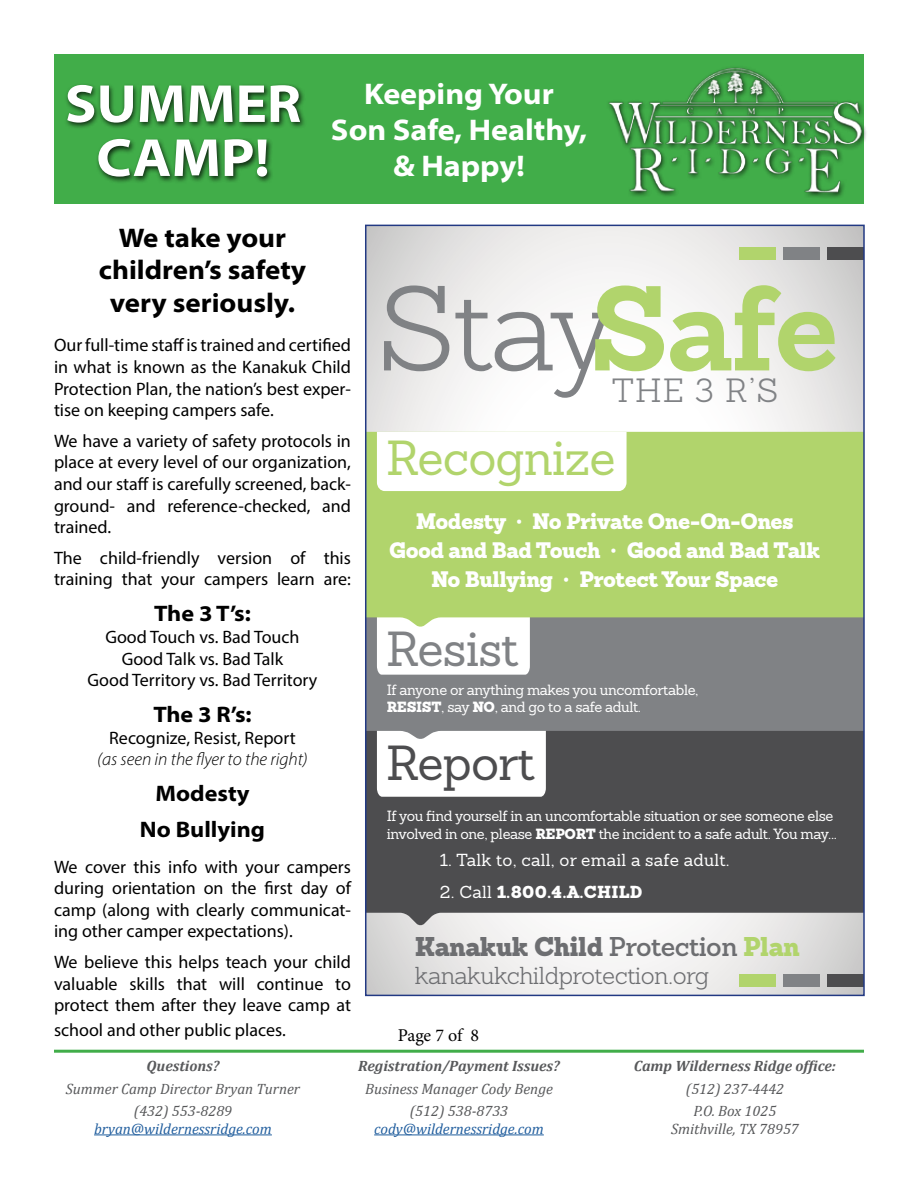
<style>
.page{position:relative;width:918px;height:1188px;background:#fff}
.page>*{position:absolute;margin:0;border:0;box-sizing:border-box;transform-origin:0 0}
.t1{font:300 117.3px "Sanchez Slab";color:#808285}
.t2{font:700 semi-expanded 54px/54px "Myriad Pro";color:#fff;text-align:center}
.t3{font:48px "Sanchez Slab";letter-spacing:-.02em;color:#b1d46c}
.t4{font:48px "Sanchez Slab";letter-spacing:-.02em;color:#808285}
.t5{font:48px "Sanchez Slab";letter-spacing:-.02em;color:#4d4d4f}
.t6{font:300 32.7px "Sanchez Slab";color:#808285}
.t7{font:700 semi-expanded 30px/36px "Myriad Pro";color:#fff;text-align:center}
.t8{font:700 semi-expanded 27px/32.4px "Myriad Pro";color:#000;text-align:center}
.t9{font:900 26.4px "Sanchez Slab";letter-spacing:-.02em;color:#6d6e71}
.t10{font:300 23.85px "Sanchez Slab";letter-spacing:-.02em;color:#6d6e71}
.t11{font:700 semi-expanded 22.5px/36px "Myriad Pro";color:#000;text-align:center}
.t12{font:900 21.9px/29px "Sanchez Slab";letter-spacing:-.025em;color:#fff;text-align:center}
.t13{font:18px/21.6px "Myriad Pro";color:#000;text-align:justify}
.t14{font:italic 300 18px "Myriad Pro";color:#000}
.t15{font:18px "Minion Pro";letter-spacing:-.01em;color:#000}
.t16{font:16.95px "Sanchez Slab";letter-spacing:.015em;color:#fff}
.t17{font:900 16.95px "Sanchez Slab";letter-spacing:.015em;color:#fff}
.t18{font:italic 15px/22.5px "Cambria";color:#58595b;text-align:center}
.t19{font:italic 700 15px "Cambria";color:#58595b}
.t20{font:italic 15px "Cambria";color:#215e9e}
.t21{font:14.4px/17.2px "Sanchez Slab";letter-spacing:-.025em;color:#fff}
.s1{font-weight:700;color:#b1d46c}
.s2{font-weight:900}
.s3{font-weight:400}
.s4{font-weight:600}
.s5{color:#b1d46c}
</style>
<div class="page">
<div style="left:54px;top:54px;width:810px;height:149px;background:#41ad49"></div>
<div style="left:606px;top:66px;width:262px;height:133px;background:#000;opacity:.75"></div>
<img style="left:606px;top:66px;width:258px;height:127px">
<div style="left:64px;top:83px;width:242px;height:101px;background:#000;opacity:.75"></div>
<hr style="left:94px;top:1134px;width:178px;height:1px;background:#215e9e">
<hr style="left:374px;top:1134px;width:170px;height:1px;background:#215e9e">
<hr style="left:54px;top:1050px;width:810px;height:3px;background:#41ad49">
<svg style="left:368px;top:228px;width:494px;height:765px"></svg>
<svg style="left:368px;top:739px;width:494px;height:187px;background:#59595b"></svg>
<div style="left:739px;top:247px;width:37px;height:13px;background:#b1d46c"></div>
<div style="left:783px;top:247px;width:37px;height:13px;background:#808285"></div>
<div style="left:827px;top:247px;width:37px;height:13px;background:#4d4d4f"></div>
<div style="left:739px;top:974px;width:37px;height:13px;background:#b1d46c"></div>
<div style="left:783px;top:974px;width:37px;height:13px;background:#808285"></div>
<div style="left:827px;top:974px;width:37px;height:13px;background:#4d4d4f"></div>
<svg style="left:377px;top:739px;width:169px;height:58px"></svg>
<svg style="left:368px;top:627px;width:494px;height:112px;background:#808285"></svg>
<svg style="left:377px;top:627px;width:153px;height:48px"></svg>
<div style="left:368px;top:432px;width:494px;height:195px;background:#b1d46c"></div>
<svg style="left:377px;top:432px;width:250px;height:59px"></svg>
<h2 class="t2" style="left:65px;top:75px;width:238px">SUMMER<br>CAMP!</h2>
<h3 class="t7" style="left:331px;top:75px;width:258px">Keeping Your<br>Son Safe, Healthy, &amp; Happy!</h3>
<h3 class="t8" style="left:99px;top:221px;width:209px">We take your children’s safety very seriously.</h3>
<p class="t13" style="left:54px;top:334px;width:299px">Our full-time staff is trained and certified in what is known as the Kanakuk Child Protection Plan, the nation’s best exper&shy;tise on keeping campers safe.</p>
<p class="t13" style="left:54px;top:430px;width:299px">We have a variety of safety protocols in place at every level of our organization, and our staff is carefully screened, back&shy;ground- and reference-checked, and trained.</p>
<p class="t13" style="left:54px;top:547px;width:298px">The child-friendly version of this training that your campers learn are:</p>
<p class="t11" style="left:154px;top:595px;width:98px">The 3 T’s:</p>
<p class="t13" style="left:88px;top:626px;width:231px;text-align:center">Good Touch vs. Bad Touch<br>Good Talk vs. Bad Talk<br>Good Territory vs. Bad Territory</p>
<p class="t11" style="left:153px;top:696px;width:100px">The 3 R’s:</p>
<p class="t13" style="left:109px;top:727px;width:188px">Recognize, Resist, Report</p>
<p class="t14" style="left:97px;top:749px;width:212px">(as seen in the flyer to the right)</p>
<p class="t11" style="left:140px;top:775px;width:127px">Modesty<br>No Bullying</p>
<p class="t13" style="left:54px;top:855px;width:299px">We cover this info with your campers during orientation on the first day of camp (along with clearly communicat&shy;ing other camper expectations).</p>
<p class="t13" style="left:54px;top:951px;width:299px">We believe this helps teach your child valuable skills that will continue to protect them after they leave camp at</p>
<p class="t13" style="left:54px;top:1019px;width:233px">school and other public places.</p>
<h1 class="t1" style="left:377px;top:255px;width:463px">Stay<span class="s1">Safe</span></h1>
<h3 class="t6" style="left:612px;top:370px;width:168px">THE 3 R’S</h3>
<h3 class="t3" style="left:386px;top:427px;width:231px">Recognize</h3>
<p class="t12" style="left:389px;top:507px;width:433px">Modesty • No Private One-On-Ones<br>Good and Bad Touch • Good and Bad Talk<br>No Bullying • Protect Your Space</p>
<h3 class="t4" style="left:386px;top:618px;width:134px">Resist</h3>
<p class="t21" style="left:387px;top:681px;width:313px">If anyone or anything makes you uncomfortable,<br><span class="s2">RESIST</span>, say <span class="s2">NO</span>, and go to a safe adult.</p>
<h3 class="t5" style="left:386px;top:731px;width:150px">Report</h3>
<p class="t21" style="left:387px;top:807px;width:452px">If you find yourself in an uncomfortable situation or see someone else involved in one, please <span class="s2">REPORT</span> the incident to a safe adult. You may...</p>
<p class="t16" style="left:440px;top:849px;width:291px">1. Talk to, call, or email a safe adult.</p>
<p class="t17" style="left:440px;top:879px;width:204px"><span class="s3">2. Call</span> 1.800.4.A.CHILD</p>
<h3 class="t9" style="left:415px;top:927px;width:387px">Kanakuk Child <span class="s4">Protection</span> <span class="s5">Plan</span></h3>
<h3 class="t10" style="left:415px;top:961px;width:296px">kanakukchildprotection.org</h3>
<p class="t15" style="left:398px;top:1023px;width:83px">Page 7 of 8</p>
<p class="t19" style="left:146px;top:1055px;width:74px">Questions?</p>
<p class="t18" style="left:66px;top:1076px;width:236px">Summer Camp Director Bryan Turner (432) 553-8289</p>
<p class="t20" style="left:94px;top:1118px;width:179px">bryan@wildernessridge.com</p>
<p class="t19" style="left:358px;top:1055px;width:203px">Registration/Payment Issues?</p>
<p class="t18" style="left:365px;top:1076px;width:189px">Business Manager Cody Benge (512) 538-8733</p>
<p class="t20" style="left:374px;top:1118px;width:171px">cody@wildernessridge.com</p>
<p class="t19" style="left:634px;top:1055px;width:204px">Camp Wilderness Ridge office:</p>
<p class="t18" style="left:686px;top:1076px;width:100px">(512) 237-4442<br>P.O. Box 1025</p>
<p class="t18" style="left:671px;top:1117px;width:129px">Smithville, TX 78957</p>
</div>
